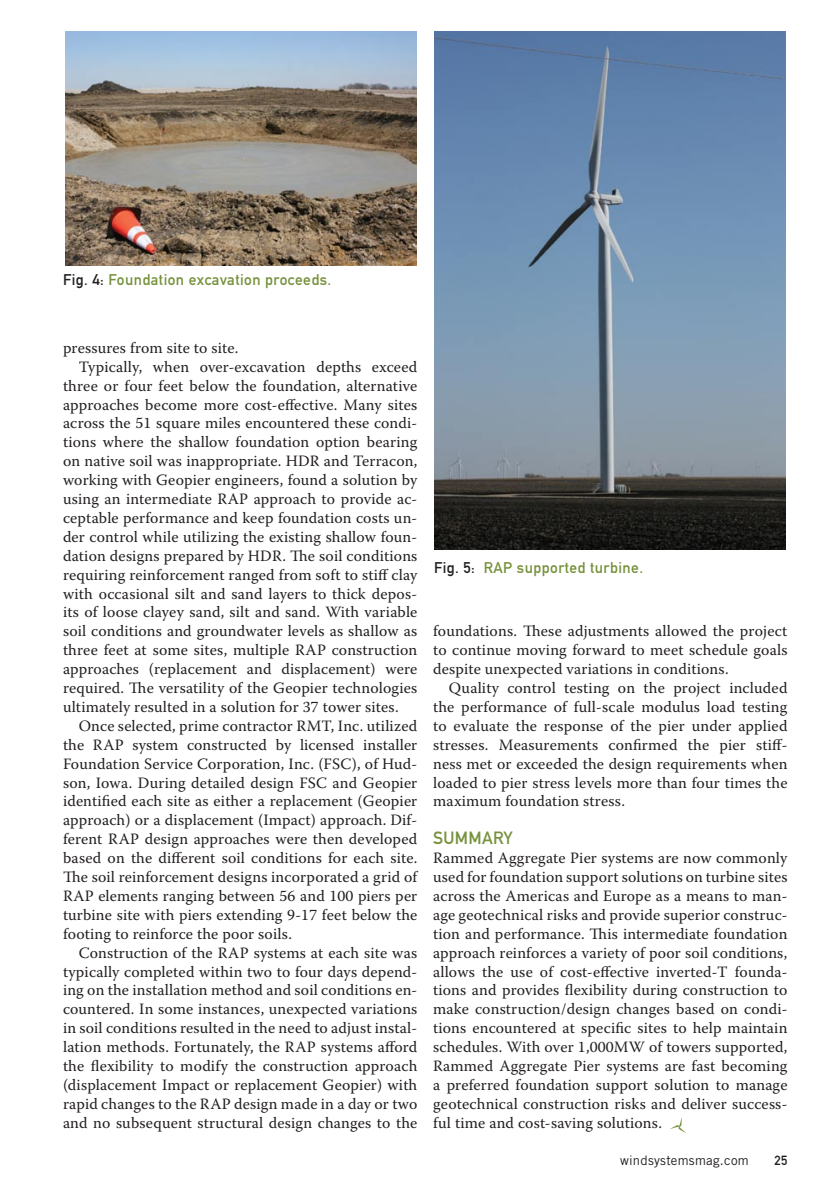
<style>
.page{position:relative;width:819px;height:1197px;background:#fff}
.page>*{position:absolute;margin:0;border:0;box-sizing:border-box;transform-origin:0 0}
.t1{font:17.5px "DIN Mittelschrift Alternate";letter-spacing:.02em;color:#76923c}
.t2{font:15.75px/18.9px "Warnock Pro";letter-spacing:.01em;color:#231f20;text-align:justify}
.t3{font:15.4px "DIN Mittelschrift Alternate";letter-spacing:.03em;color:#76923c}
.t4{font:13.12px "Trade Gothic";letter-spacing:.02em;color:#231f20}
.t5{font:13.12px "DIN Mittelschrift Alternate";color:#231f20}
.s1{color:#231f20}
</style>
<div class="page">
<svg style="left:670px;top:1117px;width:16px;height:16px"></svg>
<img style="left:65px;top:32px;width:351px;height:233px">
<img style="left:435px;top:32px;width:351px;height:518px">
<p class="t3" style="left:63px;top:271px;width:270px"><span class="s1">Fig. 4:</span> Foundation excavation proceeds.</p>
<p class="t2" style="left:63px;top:338px;width:177px">pressures from site to site.</p>
<p class="t2" style="left:79px;top:357px;width:340px">Typically, when over-excavation depths exceed</p>
<p class="t2" style="left:63px;top:376px;width:356px">three or four feet below the foundation, alternative</p>
<p class="t2" style="left:63px;top:395px;width:356px">approaches become more cost-effective. Many sites</p>
<p class="t2" style="left:63px;top:414px;width:356px">across the 51 square miles encountered these condi-</p>
<p class="t2" style="left:63px;top:432px;width:356px">tions where the shallow foundation option bearing</p>
<p class="t2" style="left:63px;top:451px;width:356px">on native soil was inappropriate. HDR and Terracon,</p>
<p class="t2" style="left:63px;top:470px;width:356px">working with Geopier engineers, found a solution by</p>
<p class="t2" style="left:63px;top:489px;width:356px">using an intermediate RAP approach to provide ac-</p>
<p class="t2" style="left:63px;top:508px;width:356px">ceptable performance and keep foundation costs un-</p>
<p class="t2" style="left:63px;top:527px;width:356px">der control while utilizing the existing shallow foun-</p>
<p class="t2" style="left:63px;top:546px;width:356px">dation designs prepared by HDR. The soil conditions</p>
<p class="t2" style="left:63px;top:565px;width:356px">requiring reinforcement ranged from soft to stiff clay</p>
<p class="t2" style="left:63px;top:584px;width:356px">with occasional silt and sand layers to thick depos-</p>
<p class="t2" style="left:63px;top:603px;width:356px">its of loose clayey sand, silt and sand. With variable</p>
<p class="t2" style="left:63px;top:621px;width:356px">soil conditions and groundwater levels as shallow as</p>
<p class="t2" style="left:63px;top:640px;width:356px">three feet at some sites, multiple RAP construction</p>
<p class="t2" style="left:63px;top:659px;width:356px">approaches (replacement and displacement) were</p>
<p class="t2" style="left:63px;top:678px;width:356px">required. The versatility of the Geopier technologies</p>
<p class="t2" style="left:63px;top:697px;width:337px">ultimately resulted in a solution for 37 tower sites.</p>
<p class="t2" style="left:79px;top:716px;width:340px">Once selected, prime contractor RMT, Inc. utilized</p>
<p class="t2" style="left:63px;top:735px;width:356px">the RAP system constructed by licensed installer</p>
<p class="t2" style="left:63px;top:754px;width:356px">Foundation Service Corporation, Inc. (FSC), of Hud-</p>
<p class="t2" style="left:63px;top:773px;width:356px">son, Iowa. During detailed design FSC and Geopier</p>
<p class="t2" style="left:63px;top:792px;width:356px">identified each site as either a replacement (Geopier</p>
<p class="t2" style="left:63px;top:810px;width:356px">approach) or a displacement (Impact) approach. Dif-</p>
<p class="t2" style="left:63px;top:829px;width:356px">ferent RAP design approaches were then developed</p>
<p class="t2" style="left:63px;top:848px;width:356px">based on the different soil conditions for each site.</p>
<p class="t2" style="left:63px;top:867px;width:356px">The soil reinforcement designs incorporated a grid of</p>
<p class="t2" style="left:63px;top:886px;width:356px">RAP elements ranging between 56 and 100 piers per</p>
<p class="t2" style="left:63px;top:905px;width:356px">turbine site with piers extending 9-17 feet below the</p>
<p class="t2" style="left:63px;top:924px;width:231px">footing to reinforce the poor soils.</p>
<p class="t2" style="left:79px;top:943px;width:340px">Construction of the RAP systems at each site was</p>
<p class="t2" style="left:63px;top:962px;width:356px">typically completed within two to four days depend-</p>
<p class="t2" style="left:63px;top:981px;width:356px">ing on the installation method and soil conditions en-</p>
<p class="t2" style="left:63px;top:999px;width:356px">countered. In some instances, unexpected variations</p>
<p class="t2" style="left:63px;top:1018px;width:356px">in soil conditions resulted in the need to adjust instal-</p>
<p class="t2" style="left:63px;top:1037px;width:356px">lation methods. Fortunately, the RAP systems afford</p>
<p class="t2" style="left:63px;top:1056px;width:356px">the flexibility to modify the construction approach</p>
<p class="t2" style="left:63px;top:1075px;width:356px">(displacement Impact or replacement Geopier) with</p>
<p class="t2" style="left:63px;top:1094px;width:356px">rapid changes to the RAP design made in a day or two</p>
<p class="t2" style="left:63px;top:1113px;width:356px">and no subsequent structural design changes to the</p>
<p class="t3" style="left:434px;top:559px;width:211px"><span class="s1">Fig. 5:</span> RAP supported turbine.</p>
<p class="t2" style="left:433px;top:621px;width:356px">foundations. These adjustments allowed the project to continue moving forward to meet schedule goals despite unexpected variations in conditions.</p>
<p class="t2" style="left:433px;top:678px;width:356px;text-indent:16px">Quality control testing on the project included the performance of full-scale modulus load testing to evaluate the response of the pier under applied stresses. Measurements confirmed the pier stiff&shy;ness met or exceeded the design requirements when loaded to pier stress levels more than four times the maximum foundation stress.</p>
<p class="t1" style="left:433px;top:828px;width:81px">Summary</p>
<p class="t2" style="left:433px;top:848px;width:356px">Rammed Aggregate Pier systems are now commonly used for foundation support solutions on turbine sites across the Americas and Europe as a means to man&shy;age geotechnical risks and provide superior construc&shy;tion and performance. This intermediate foundation approach reinforces a variety of poor soil conditions, allows the use of cost-effective inverted-T founda&shy;tions and provides flexibility during construction to make construction/design changes based on condi&shy;tions encountered at specific sites to help maintain schedules. With over 1,000MW of towers supported, Rammed Aggregate Pier systems are fast becoming a preferred foundation support solution to manage geotechnical construction risks and deliver success&shy;ful time and cost-saving solutions.</p>
<p class="t4" style="left:620px;top:1153px;width:130px">windsystemsmag.com</p>
<p class="t5" style="left:775px;top:1153px;width:14px">25</p>
</div>
